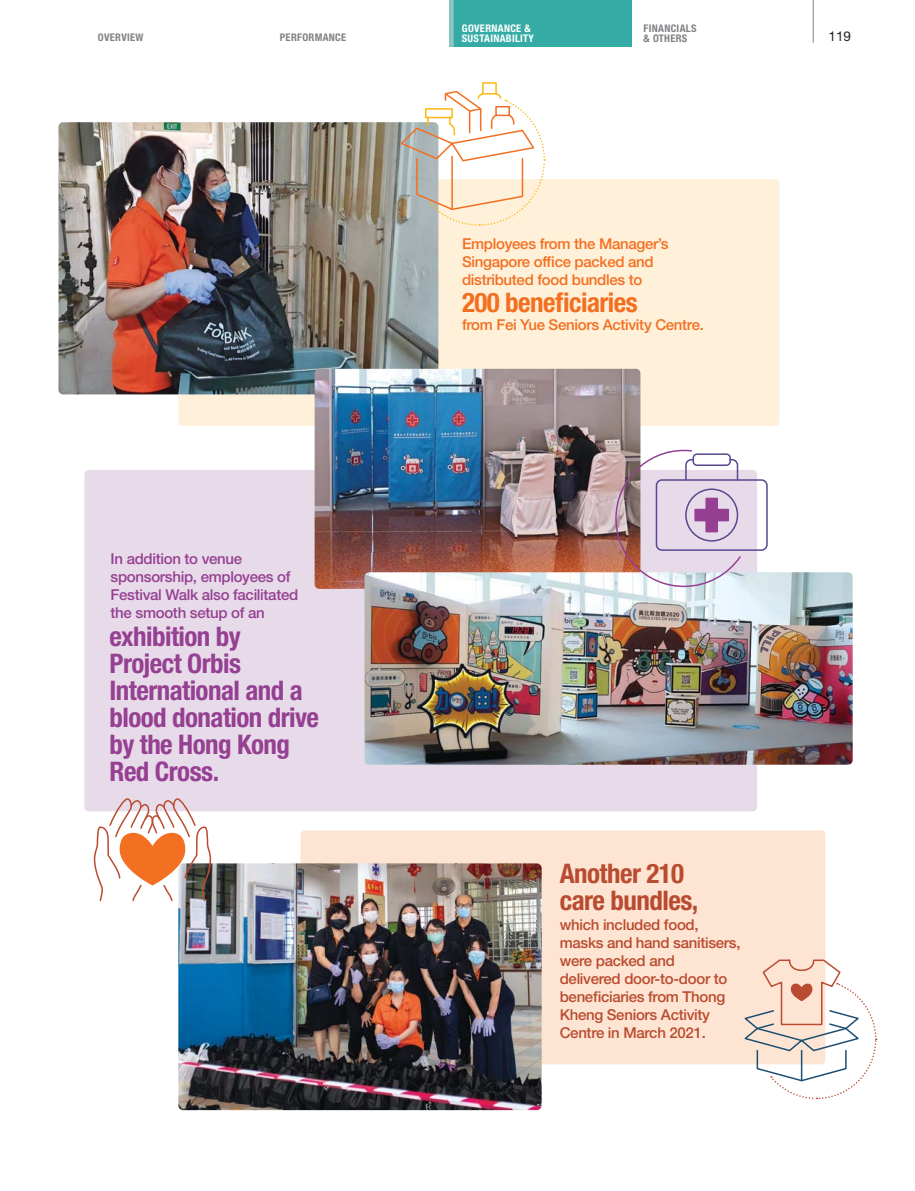
<style>
.page{position:relative;width:915px;height:1191px;background:#fff}
.page>*{position:absolute;margin:0;border:0;box-sizing:border-box;transform-origin:0 0}
.t1{font:700 condensed 27px/27px "Helvetica Neue LT Std";letter-spacing:-.02em;color:#954092}
.t2{font:700 condensed 27px/27px "Helvetica Neue LT Std";letter-spacing:-.02em;color:#b94c30}
.t3{font:700 condensed 27px "Helvetica Neue LT Std";letter-spacing:-.02em;color:#f36f21}
.t4{font:500 15px/18px "Helvetica Neue LT Std";letter-spacing:-.02em;color:#b94c30}
.t5{font:500 15px/18px "Helvetica Neue LT Std";letter-spacing:-.02em;color:#f36f21}
.t6{font:500 15px/18px "Helvetica Neue LT Std";letter-spacing:-.02em;color:#954092}
.t7{font:13.5px "Helvetica Neue LT Std";color:#231f20}
.t8{font:700 condensed 10.5px/9.8px "Helvetica Neue LT Std";letter-spacing:.03em;color:#808285}
.t9{font:700 condensed 10.5px/9.8px "Helvetica Neue LT Std";letter-spacing:.03em;color:#fff}
</style>
<div class="page">
<div style="left:84px;top:470px;width:672px;height:341px;background:#e8dbe9;border-radius:4px"></div>
<div style="left:300px;top:830px;width:525px;height:234px;background:#fee5d3;border-radius:4px"></div>
<div style="left:178px;top:179px;width:601px;height:247px;background:#fff1d9;border-radius:4px"></div>
<img style="left:178px;top:863px;width:363px;height:247px;border-radius:5px">
<img style="left:58px;top:122px;width:380px;height:272px;border-radius:5px">
<img style="left:314px;top:369px;width:326px;height:220px;border-radius:5px">
<img style="left:364px;top:572px;width:488px;height:192px;border-radius:5px">
<svg style="left:93px;top:798px;width:119px;height:104px"></svg>
<div style="left:482px;top:82px;width:14px;height:13px;border:2px solid #fdb714"></div>
<svg style="left:399px;top:90px;width:146px;height:136px"></svg>
<div style="left:655px;top:479px;width:112px;height:72px;border:2px solid #574790;border-radius:6px"></div>
<svg style="left:614px;top:449px;width:127px;height:139px"></svg>
<svg style="left:741px;top:958px;width:135px;height:142px"></svg>
<div style="left:449px;top:0;width:182px;height:47px;background:#35aba5"></div>
<hr style="left:812px;top:0;width:1px;height:43px;background:#808285">
<hr style="left:449px;top:0;width:4px;height:47px;background:#8fc6c4">
<p class="t9" style="left:461px;top:24px;width:74px">GOVERNANCE &amp;<br>SUSTAINABILITY</p>
<p class="t8" style="left:643px;top:24px;width:54px">FINANCIALS &amp; OTHERS</p>
<p class="t8" style="left:98px;top:34px;width:47px">OVERVIEW</p>
<p class="t8" style="left:280px;top:34px;width:68px">PERFORMANCE</p>
<p class="t7" style="left:828px;top:31px;width:24px">119</p>
<p class="t6" style="left:111px;top:551px;width:189px">In addition to venue sponsorship, employees of<br>Festival Walk also facilitated the smooth setup of an</p>
<h1 class="t1" style="left:109px;top:626px;width:211px">exhibition by<br>Project Orbis<br>International and a blood donation drive by the Hong Kong<br>Red Cross.</h1>
<p class="t5" style="left:462px;top:236px;width:208px">Employees from the Manager’s<br>Singapore office packed and distributed food bundles to</p>
<h1 class="t3" style="left:462px;top:292px;width:177px">200 beneficiaries</h1>
<p class="t5" style="left:462px;top:317px;width:243px">from Fei Yue Seniors Activity Centre.</p>
<h1 class="t2" style="left:559px;top:862px;width:140px">Another 210 care bundles,</h1>
<p class="t4" style="left:559px;top:917px;width:182px">which included food, masks and hand sanitisers, were packed and<br>delivered door-to-door to beneficiaries from Thong<br>Kheng Seniors Activity<br>Centre in March 2021.</p>
</div>
